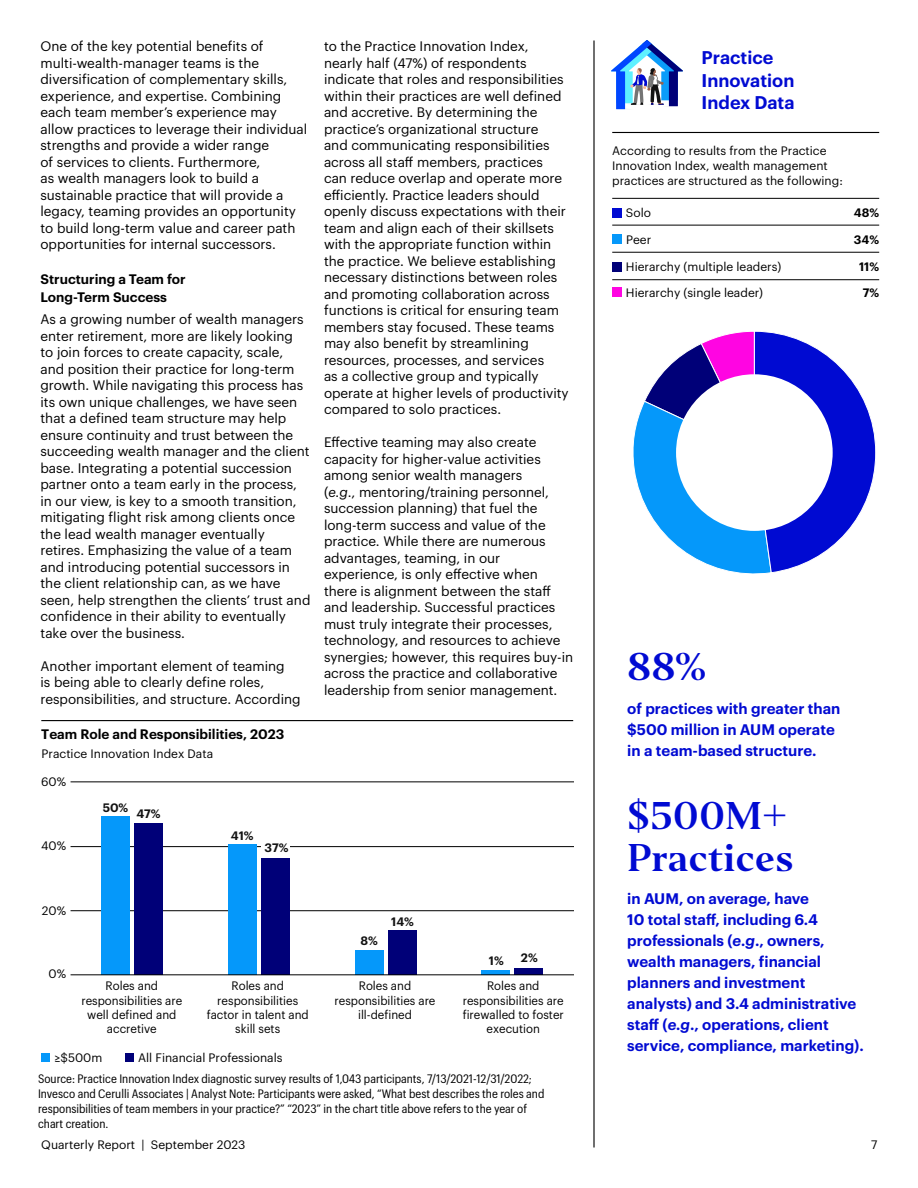
<style>
.page{position:relative;width:918px;height:1188px;background:#fff}
.page>*{position:absolute;margin:0;border:0;box-sizing:border-box;transform-origin:0 0}
.t1{font:36px/42px "Invesco Editor";color:#000ad2}
.t2{font:600 18px/22.5px "Graphik";color:#000ad2}
.t3{font:600 15px/21px "Graphik";color:#000ad2}
.t4{font:13.5px/16.5px "Graphik";color:#000}
.t5{font:600 13.5px/18px "Graphik";color:#000}
.t6{font:12px/15px "Graphik Compact";color:#000}
.t7{font:12px/15px "Graphik";color:#000}
.t8{font:12px/14.4px "Graphik";color:#000;text-align:center;scale:.96 1}
.t9{font:600 12px "Graphik";color:#121212}
.t10{font:600 12px/25.7px "Graphik";color:#000;text-align:center}
.s1{font-style:italic}
</style>
<div class="page">
<svg style="left:633px;top:331px;width:243px;height:243px"></svg>
<hr style="left:612px;top:198px;width:267px;height:1px;background:#000">
<hr style="left:612px;top:132px;width:267px;height:1px;background:#000">
<div style="left:676px;top:374px;width:157px;height:157px;background:#fff;border-radius:50%"></div>
<hr style="left:612px;top:225px;width:267px;height:1px;background:#000">
<hr style="left:612px;top:252px;width:267px;height:1px;background:#000">
<hr style="left:612px;top:279px;width:267px;height:1px;background:#000">
<div style="left:612px;top:262px;width:9px;height:9px;background:#000078"></div>
<div style="left:612px;top:288px;width:9px;height:9px;background:#ff05e2"></div>
<div style="left:612px;top:208px;width:9px;height:9px;background:#000ad2"></div>
<div style="left:612px;top:234px;width:9px;height:10px;background:#0598fa"></div>
<svg style="left:611px;top:40px;width:72px;height:70px"></svg>
<hr style="left:593px;top:40px;width:2px;height:1108px;background:#000">
<hr style="left:71px;top:846px;width:502px;height:1px;background:#000">
<div style="left:262px;top:840px;width:28px;height:14px;background:#fff"></div>
<hr style="left:71px;top:782px;width:502px;height:1px;background:#000">
<hr style="left:71px;top:910px;width:502px;height:1px;background:#000">
<div style="left:482px;top:970px;width:28px;height:5px;background:#0598fa"></div>
<div style="left:355px;top:950px;width:28px;height:25px;background:#0598fa"></div>
<div style="left:228px;top:845px;width:28px;height:130px;background:#0598fa"></div>
<div style="left:101px;top:816px;width:29px;height:159px;background:#0598fa"></div>
<div style="left:515px;top:968px;width:28px;height:7px;background:#000078"></div>
<div style="left:388px;top:931px;width:29px;height:44px;background:#000078"></div>
<div style="left:262px;top:858px;width:28px;height:117px;background:#000078"></div>
<div style="left:135px;top:824px;width:28px;height:151px;background:#000078"></div>
<hr style="left:71px;top:975px;width:502px;height:1px;background:#000">
<hr style="left:41px;top:720px;width:532px;height:1px;background:#000">
<div style="left:41px;top:1053px;width:9px;height:9px;background:#0598fa"></div>
<div style="left:125px;top:1053px;width:9px;height:9px;background:#000078"></div>
<p class="t4" style="left:40px;top:37px;width:268px">One of the key potential benefits of multi-wealth-manager teams is the diversification of complementary skills, experience, and expertise. Combining each team member’s experience may allow practices to leverage their individual strengths and provide a wider range<br>of services to clients. Furthermore,<br>as wealth managers look to build a sustainable practice that will provide a legacy, teaming provides an opportunity to build long-term value and career path opportunities for internal successors.</p>
<p class="t5" style="left:40px;top:269px;width:147px">Structuring a Team for<br>Long-Term Success</p>
<p class="t4" style="left:40px;top:310px;width:271px">As a growing number of wealth managers enter retirement, more are likely looking<br>to join forces to create capacity, scale, and position their practice for long-term growth. While navigating this process has its own unique challenges, we have seen that a defined team structure may help ensure continuity and trust between the succeeding wealth manager and the client base. Integrating a potential succession partner onto a team early in the process, in our view, is key to a smooth transition, mitigating flight risk among clients once the lead wealth manager eventually retires. Emphasizing the value of a team and introducing potential successors in the client relationship can, as we have seen, help strengthen the clients’ trust and confidence in their ability to eventually take over the business.</p>
<p class="t4" style="left:40px;top:657px;width:262px">Another important element of teaming<br>is being able to clearly define roles, responsibilities, and structure. According</p>
<p class="t5" style="left:41px;top:724px;width:245px">Team Role and Responsibilities, 2023</p>
<p class="t7" style="left:42px;top:745px;width:173px">Practice Innovation Index Data</p>
<p class="t7" style="left:41px;top:773px;width:27px">60%</p>
<p class="t7" style="left:41px;top:837px;width:26px">40%</p>
<p class="t9" style="left:103px;top:798px;width:27px">50%</p>
<p class="t9" style="left:136px;top:804px;width:26px">47%</p>
<p class="t9" style="left:231px;top:826px;width:24px">41%</p>
<p class="t9" style="left:265px;top:838px;width:26px">37%</p>
<p class="t4" style="left:324px;top:37px;width:246px">to the Practice Innovation Index, nearly half (47%) of respondents indicate that roles and responsibilities within their practices are well defined and accretive. By determining the practice’s organizational structure<br>and communicating responsibilities across all staff members, practices can reduce overlap and operate more efficiently. Practice leaders should openly discuss expectations with their team and align each of their skillsets with the appropriate function within the practice. We believe establishing necessary distinctions between roles and promoting collaboration across functions is critical for ensuring team members stay focused. These teams may also benefit by streamlining resources, processes, and services<br>as a collective group and typically operate at higher levels of productivity compared to solo practices.</p>
<p class="t4" style="left:324px;top:433px;width:251px">Effective teaming may also create capacity for higher-value activities among senior wealth managers<br>(<span class="s1">e.g</span>., mentoring/training personnel, succession planning) that fuel the long-term success and value of the practice. While there are numerous advantages, teaming, in our experience, is only effective when there is alignment between the staff and leadership. Successful practices must truly integrate their processes, technology, and resources to achieve synergies; however, this requires buy-in across the practice and collaborative leadership from senior management.</p>
<p class="t7" style="left:42px;top:902px;width:26px">20%</p>
<p class="t7" style="left:49px;top:965px;width:19px">0%</p>
<p class="t9" style="left:361px;top:931px;width:19px">8%</p>
<p class="t9" style="left:391px;top:913px;width:24px">14%</p>
<p class="t9" style="left:489px;top:952px;width:16px">1%</p>
<p class="t9" style="left:521px;top:949px;width:18px">2%</p>
<p class="t8" style="left:81px;top:978px;width:107px">Roles and responsibilities are well defined and accretive</p>
<p class="t8" style="left:207px;top:978px;width:108px">Roles and responsibilities factor in talent and skill sets</p>
<p class="t8" style="left:335px;top:978px;width:107px">Roles and responsibilities are ill-defined</p>
<p class="t8" style="left:463px;top:978px;width:107px">Roles and responsibilities are firewalled to foster execution</p>
<p class="t7" style="left:54px;top:1050px;width:49px">≥$500m</p>
<p class="t7" style="left:138px;top:1050px;width:146px">All Financial Professionals</p>
<p class="t6" style="left:38px;top:1070px;width:508px">Source: Practice Innovation Index diagnostic survey results of 1,043 participants, 7/13/2021-12/31/2022; Invesco and Cerulli Associates | Analyst Note: Participants were asked, “What best describes the roles and responsibilities of team members in your practice?” “2023” in the chart title above refers to the year of chart creation.</p>
<h2 class="t2" style="left:702px;top:45px;width:95px">Practice<br>Innovation<br>Index Data</h2>
<p class="t7" style="left:612px;top:142px;width:232px">According to results from the Practice<br>Innovation Index, wealth management practices are structured as the following:</p>
<p class="t7" style="left:626px;top:204px;width:27px">Solo</p>
<p class="t7" style="left:626px;top:231px;width:27px">Peer</p>
<p class="t7" style="left:626px;top:253px;width:157px;line-height:25.7px">Hierarchy (multiple leaders)<br>Hierarchy (single leader)</p>
<p class="t10" style="left:854px;top:199px;width:27px">48%</p>
<p class="t10" style="left:854px;top:225px;width:27px">34%</p>
<p class="t10" style="left:859px;top:253px;width:22px">11%<br>7%</p>
<h1 class="t1" style="left:627px;top:647px;width:81px">88%</h1>
<p class="t3" style="left:627px;top:697px;width:215px">of practices with greater than $500 million in AUM operate in a team-based structure.</p>
<h1 class="t1" style="left:627px;top:795px;width:168px">$500M+<br>Practices</h1>
<p class="t3" style="left:627px;top:887px;width:238px">in AUM, on average, have<br>10 total staff, including 6.4 professionals (<span class="s1">e.g</span>., owners, wealth managers, financial planners and investment analysts) and 3.4 administrative staff (<span class="s1">e.g</span>., operations, client service, compliance, marketing).</p>
<p class="t7" style="left:41px;top:1136px;width:206px">Quarterly Report | September 2023</p>
<p class="t7" style="left:871px;top:1136px;width:8px">7</p>
</div>
